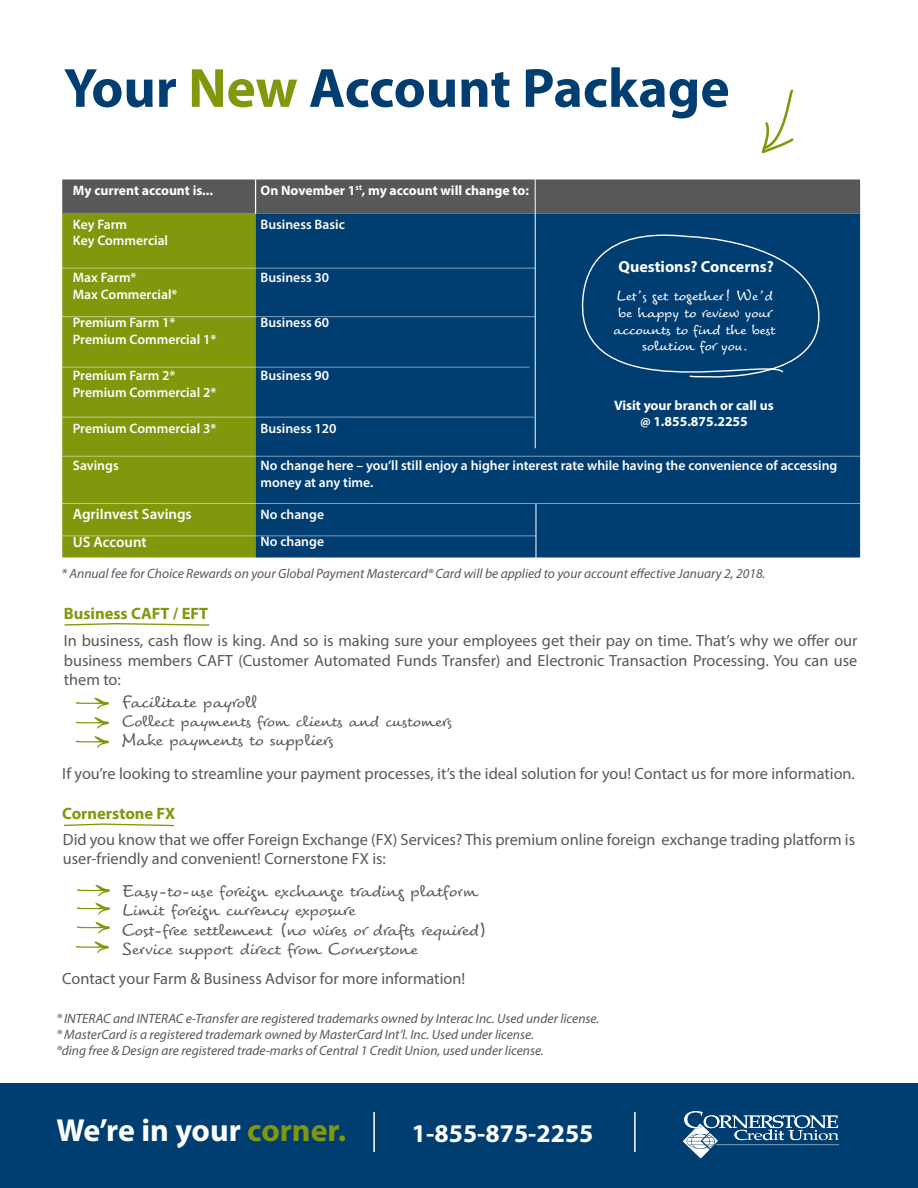
<style>
.page{position:relative;width:918px;height:1188px;background:#fff}
.page>*{position:absolute;margin:0;border:0;box-sizing:border-box;transform-origin:0 0}
.t1{font:700 55.65px "Myriad Pro";color:#003d71}
.t2{font:700 31.95px "Myriad Pro";color:#fff}
.t3{font:700 25.65px "Myriad Pro";color:#fff}
.t4{font:700 16.5px "Myriad Pro";color:#81980d}
.t5{font:16.2px/19.5px "Myriad Pro";color:#57585a;text-align:justify}
.t6{font:16.2px "Tornac";color:#57585a}
.t7{font:700 16.05px "Myriad Pro";color:#fff}
.t8{font:15.45px "Tornac";color:#57585a}
.t9{font:600 15px "Myriad Pro";color:#fff}
.t10{font:13.8px "Tornac";color:#fff}
.t11{font:700 13.8px "Myriad Pro";color:#fff}
.t12{font:600 13.65px/16.5px "Myriad Pro";color:#fff}
.t13{font:700 13.65px "Myriad Pro";color:#fff}
.t14{font:italic 13.5px "Myriad Pro";color:#57585a}
.s1{color:#81980d}
</style>
<div class="page">
<div style="left:62px;top:179px;width:798px;height:35px;background:#57585a"></div>
<div style="left:62px;top:214px;width:194px;height:344px;background:#81980d"></div>
<div style="left:256px;top:214px;width:604px;height:344px;background:#003d71"></div>
<hr style="left:255px;top:179px;width:1px;height:35px;background:#fff">
<hr style="left:53px;top:268px;width:483px;height:1px;background:#fff">
<hr style="left:535px;top:164px;width:1px;height:284px;background:#fff">
<hr style="left:53px;top:316px;width:482px;height:1px;background:#fff">
<hr style="left:47px;top:367px;width:483px;height:1px;background:#fff">
<hr style="left:51px;top:417px;width:483px;height:1px;background:#fff">
<hr style="left:0;top:456px;width:918px;height:1px;background:#fff">
<hr style="left:0;top:503px;width:918px;height:1px;background:#fff">
<hr style="left:0;top:536px;width:536px;height:1px;background:#fff">
<hr style="left:536px;top:504px;width:1px;height:84px;background:#fff">
<div style="left:0;top:1083px;width:918px;height:105px;background:#003d71"></div>
<svg style="left:76px;top:698px;width:33px;height:11px"></svg>
<svg style="left:76px;top:717px;width:33px;height:12px"></svg>
<svg style="left:76px;top:736px;width:33px;height:12px"></svg>
<svg style="left:64px;top:624px;width:146px;height:2px"></svg>
<svg style="left:77px;top:885px;width:33px;height:11px"></svg>
<svg style="left:77px;top:903px;width:33px;height:12px"></svg>
<svg style="left:77px;top:922px;width:33px;height:12px"></svg>
<svg style="left:76px;top:941px;width:33px;height:12px"></svg>
<svg style="left:63px;top:823px;width:112px;height:4px"></svg>
<svg style="left:683px;top:1111px;width:156px;height:47px"></svg>
<svg style="left:761px;top:89px;width:33px;height:65px"></svg>
<div style="left:573px;top:221px;width:249px;height:190px;background:#003d71"></div>
<hr style="left:373px;top:1112px;width:2px;height:40px;background:#fff">
<hr style="left:634px;top:1112px;width:2px;height:40px;background:#fff">
<p class="t1" style="left:64px;top:52px;width:667px">Your <span class="s1">New</span> Account Package</p>
<p class="t13" style="left:73px;top:181px;width:142px">My current account is...</p>
<p class="t13" style="left:261px;top:181px;width:270px">On November 1<sup>st</sup>, my account will change to:</p>
<p class="t12" style="left:73px;top:216px;width:56px">Key Farm</p>
<p class="t12" style="left:73px;top:232px;width:97px">Key Commercial</p>
<p class="t12" style="left:261px;top:216px;width:86px">Business Basic</p>
<p class="t12" style="left:73px;top:269px;width:65px">Max Farm*</p>
<p class="t12" style="left:73px;top:285px;width:106px">Max Commercial*</p>
<p class="t12" style="left:261px;top:269px;width:70px">Business 30</p>
<p class="t12" style="left:73px;top:314px;width:104px">Premium Farm 1*</p>
<p class="t12" style="left:73px;top:330px;width:145px">Premium Commercial 1*</p>
<p class="t12" style="left:261px;top:314px;width:70px">Business 60</p>
<p class="t12" style="left:73px;top:367px;width:104px">Premium Farm 2*</p>
<p class="t12" style="left:73px;top:384px;width:145px">Premium Commercial 2*</p>
<p class="t12" style="left:261px;top:367px;width:70px">Business 90</p>
<p class="t7" style="left:618px;top:256px;width:157px">Questions? Concerns?</p>
<p class="t10" style="left:616px;top:287px;width:159px">Let’s get together! We’d</p>
<p class="t10" style="left:618px;top:304px;width:155px">be happy to review your</p>
<p class="t10" style="left:614px;top:320px;width:164px">accounts to find the best</p>
<p class="t10" style="left:643px;top:337px;width:106px">solution for you.</p>
<p class="t11" style="left:614px;top:397px;width:161px">Visit your branch or call us</p>
<p class="t11" style="left:640px;top:412px;width:109px">@ 1.855.875.2255</p>
<p class="t12" style="left:73px;top:420px;width:145px">Premium Commercial 3*</p>
<p class="t12" style="left:261px;top:420px;width:78px">Business 120</p>
<p class="t12" style="left:73px;top:457px;width:47px">Savings</p>
<p class="t12" style="left:261px;top:457px;width:578px">No change here – you’ll still enjoy a higher interest rate while having the convenience of accessing money at any time.</p>
<p class="t9" style="left:73px;top:505px;width:121px">AgriInvest Savings</p>
<p class="t12" style="left:261px;top:505px;width:65px">No change</p>
<p class="t9" style="left:73px;top:533px;width:75px">US Account</p>
<p class="t12" style="left:261px;top:533px;width:65px">No change</p>
<p class="t14" style="left:61px;top:565px;width:706px">* Annual fee for Choice Rewards on your Global Payment Mastercard® Card will be applied to your account effective January 2, 2018.</p>
<p class="t4" style="left:64px;top:602px;width:146px">Business CAFT / EFT</p>
<p class="t5" style="left:64px;top:631px;width:795px">In business, cash flow is king. And so is making sure your employees get their pay on time. That’s why we offer our business members CAFT (Customer Automated Funds Transfer) and Electronic Transaction Processing. You can use them to:</p>
<p class="t6" style="left:122px;top:691px;width:136px">Facilitate payroll</p>
<p class="t8" style="left:122px;top:711px;width:332px">Collect payments from clients and customers</p>
<p class="t6" style="left:122px;top:730px;width:213px">Make payments to suppliers</p>
<p class="t5" style="left:62px;top:764px;width:794px">If you’re looking to streamline your payment processes, it’s the ideal solution for you! Contact us for more information.</p>
<p class="t4" style="left:62px;top:803px;width:115px">Cornerstone FX</p>
<p class="t5" style="left:63px;top:829px;width:794px">Did you know that we offer Foreign Exchange (FX) Services? This premium online foreign exchange trading platform is user-friendly and convenient! Cornerstone FX is:</p>
<p class="t6" style="left:122px;top:880px;width:358px">Easy-to-use foreign exchange trading platform</p>
<p class="t6" style="left:122px;top:900px;width:236px">Limit foreign currency exposure</p>
<p class="t6" style="left:122px;top:919px;width:366px">Cost-free settlement (no wires or drafts required)</p>
<p class="t6" style="left:122px;top:939px;width:298px">Service support direct from Cornerstone</p>
<p class="t5" style="left:62px;top:969px;width:404px">Contact your Farm &amp; Business Advisor for more information!</p>
<p class="t14" style="left:56px;top:1010px;width:545px">® INTERAC and INTERAC e-Transfer are registered trademarks owned by Interac Inc. Used under license.</p>
<p class="t14" style="left:56px;top:1026px;width:479px">® MasterCard is a registered trademark owned by MasterCard Int’l. Inc. Used under license.</p>
<p class="t14" style="left:56px;top:1042px;width:489px">®ding free &amp; Design are registered trade-marks of Central 1 Credit Union, used under license.</p>
<p class="t2" style="left:56px;top:1109px;width:291px">We’re in your <span class="s1">corner.</span></p>
<p class="t3" style="left:412px;top:1116px;width:183px">1-855-875-2255</p>
</div>
